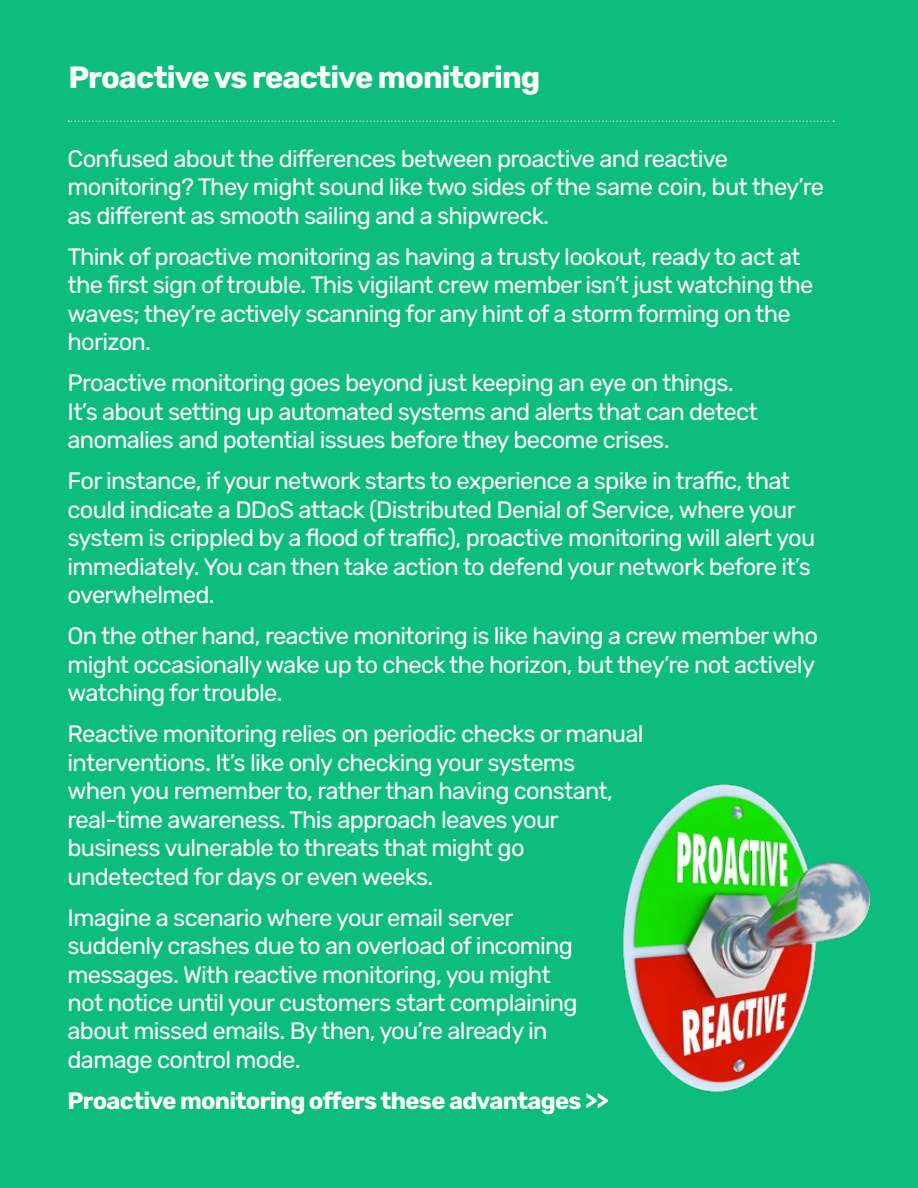
<style>
.page{position:relative;width:918px;height:1188px;background:#0dbd7d}
.page>*{position:absolute;margin:0;border:0;box-sizing:border-box;transform-origin:0 0}
.t1{font:700 30.75px "Rubik";letter-spacing:-.03em;color:#fff}
.t2{font:23.7px/28.5px "Rubik";letter-spacing:-.03em;color:#fff}
.t3{font:700 23.7px "Rubik";letter-spacing:-.03em;color:#fff}
</style>
<div class="page">
<img style="left:622px;top:784px;width:249px;height:308px">
<svg style="left:68px;top:121px;width:766px;height:1px"></svg>
<p class="t1" style="left:68px;top:59px;width:473px">Proactive vs reactive monitoring</p>
<p class="t2" style="left:68px;top:145px;width:758px">Confused about the differences between proactive and reactive monitoring? They might sound like two sides of the same coin, but they’re as different as smooth sailing and a shipwreck.</p>
<p class="t2" style="left:68px;top:243px;width:747px">Think of proactive monitoring as having a trusty lookout, ready to act at the first sign of trouble. This vigilant crew member isn’t just watching the waves; they’re actively scanning for any hint of a storm forming on the horizon.</p>
<p class="t2" style="left:68px;top:369px;width:692px">Proactive monitoring goes beyond just keeping an eye on things.<br>It’s about setting up automated systems and alerts that can detect anomalies and potential issues before they become crises.</p>
<p class="t2" style="left:68px;top:467px;width:749px">For instance, if your network starts to experience a spike in traffic, that could indicate a DDoS attack (Distributed Denial of Service, where your system is crippled by a flood of traffic), proactive monitoring will alert you immediately. You can then take action to defend your network before it’s overwhelmed.</p>
<p class="t2" style="left:68px;top:622px;width:752px">On the other hand, reactive monitoring is like having a crew member who might occasionally wake up to check the horizon, but they’re not actively watching for trouble.</p>
<p class="t2" style="left:68px;top:720px;width:578px">Reactive monitoring relies on periodic checks or manual interventions. It’s like only checking your systems<br>when you remember to, rather than having constant, real-time awareness. This approach leaves your business vulnerable to threats that might go undetected for days or even weeks.</p>
<p class="t2" style="left:68px;top:904px;width:512px">Imagine a scenario where your email server suddenly crashes due to an overload of incoming messages. With reactive monitoring, you might not notice until your customers start complaining about missed emails. By then, you’re already in damage control mode.</p>
<p class="t3" style="left:68px;top:1087px;width:543px">Proactive monitoring offers these advantages &gt;&gt;</p>
</div>
